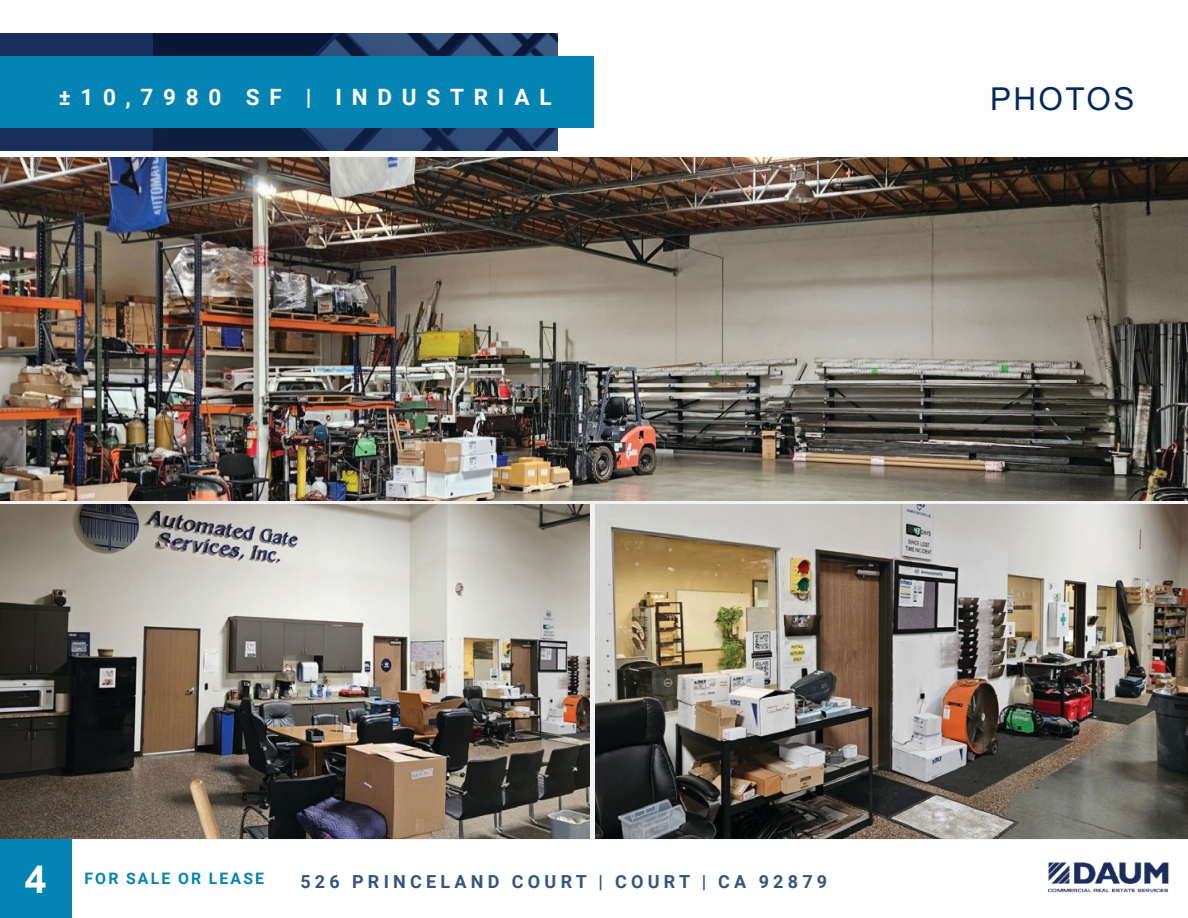
<style>
.page{position:relative;width:1188px;height:918px;background:#fff}
.page>*{position:absolute;margin:0;border:0;box-sizing:border-box;transform-origin:0 0}
.t1{font:700 39px "Arial";color:#fff}
.t2{font:31.5px "Arial";letter-spacing:.075em;color:#002a5c}
.t3{font:700 22.5px "Roboto";letter-spacing:.435em;color:#fff}
.t4{font:700 18px "Roboto";letter-spacing:.235em;color:#34567e}
.t5{font:700 15.75px "Roboto";letter-spacing:.135em;color:#0484b3}
</style>
<div class="page">
<div style="left:0;top:33px;width:557px;height:118px;background:#192e5a"></div>
<img style="left:153px;top:33px;width:404px;height:118px">
<div style="left:0;top:57px;width:594px;height:71px;background:#0484b3"></div>
<img style="left:0;top:504px;width:590px;height:335px">
<img style="left:0;top:157px;width:1188px;height:343px">
<img style="left:595px;top:504px;width:593px;height:335px">
<img style="left:1047px;top:862px;width:123px;height:31px">
<div style="left:0;top:839px;width:71px;height:79px;background:#0484b3"></div>
<p class="t3" style="left:59px;top:81px;width:494px">±10,7980 SF | INDUSTRIAL</p>
<h2 class="t2" style="left:990px;top:77px;width:146px">PHOTOS</h2>
<h1 class="t1" style="left:25px;top:852px;width:23px">4</h1>
<p class="t5" style="left:85px;top:868px;width:181px">FOR SALE OR LEASE</p>
<p class="t4" style="left:300px;top:869px;width:528px">526 PRINCELAND COURT | COURT | CA 92879</p>
</div>
